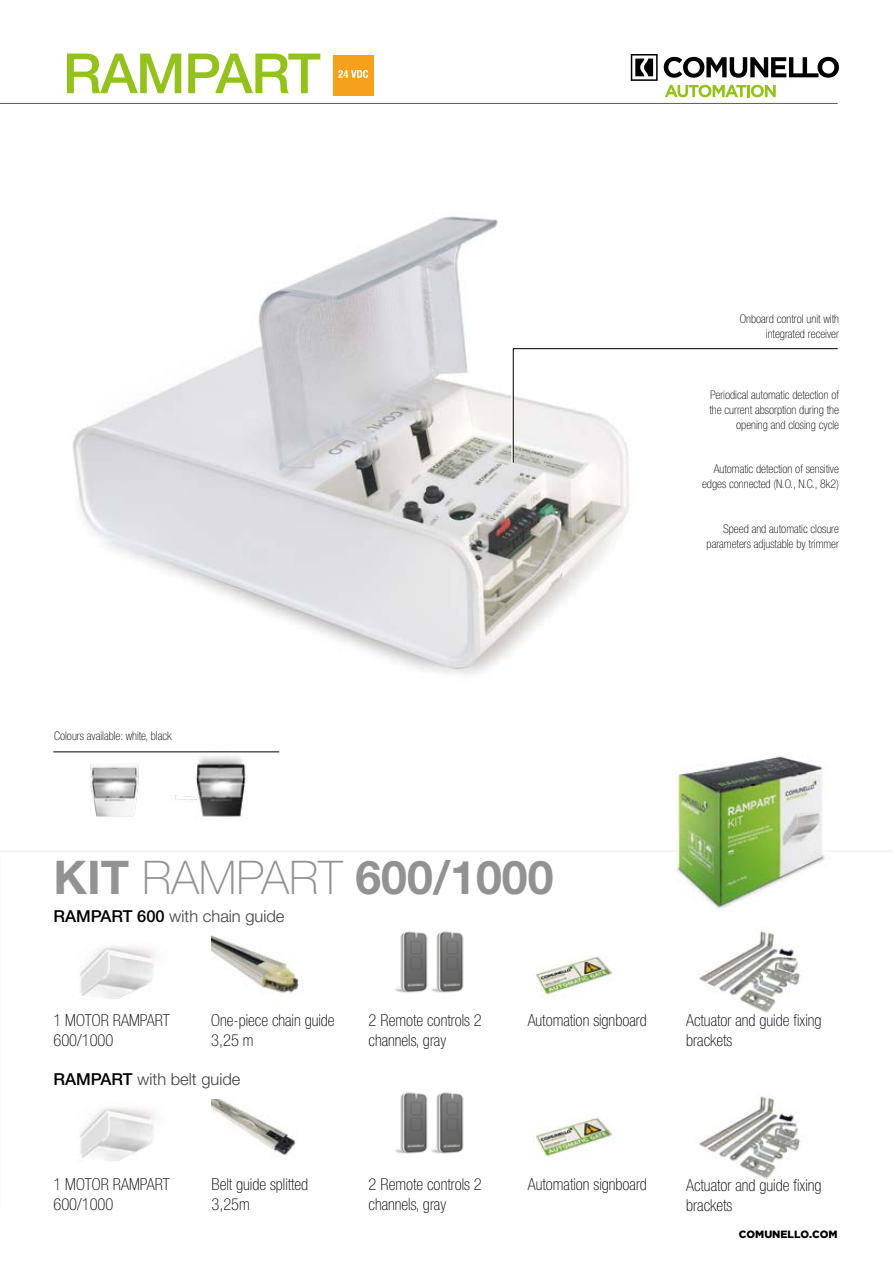
<style>
.page{position:relative;width:893px;height:1263px;background:#fff}
.page>*{position:absolute;margin:0;border:0;box-sizing:border-box;transform-origin:0 0}
.t1{font:500 55.5px "Helvetica Neue LT Std";letter-spacing:-.025em;color:#95c11f}
.t2{font:700 46.5px "Helvetica Neue LT Std";color:#929292}
.t3{font:100 condensed 16.5px/19.8px "Helvetica Neue LT Std";color:#000}
.t4{font:300 16.5px "Helvetica Neue LT Std";color:#404040}
.t5{font:100 condensed 12px/15px "Helvetica Neue LT Std";color:#000;text-align:right}
.t6{font:900 10.5px "Gotham";color:#000}
.s1{font-weight:100}
.s2{font-weight:500;color:#000}
</style>
<div class="page">
<img style="left:533px;top:956px;width:80px;height:42px">
<img style="left:533px;top:1117px;width:80px;height:40px">
<img style="left:80px;top:946px;width:75px;height:53px">
<img style="left:80px;top:1107px;width:75px;height:54px">
<img style="left:211px;top:935px;width:92px;height:58px">
<img style="left:212px;top:1099px;width:84px;height:57px">
<img style="left:699px;top:931px;width:102px;height:82px">
<img style="left:699px;top:1096px;width:102px;height:83px">
<img style="left:395px;top:1092px;width:33px;height:62px">
<img style="left:431px;top:1092px;width:33px;height:62px">
<img style="left:395px;top:931px;width:33px;height:62px">
<img style="left:431px;top:931px;width:33px;height:62px">
<img style="left:72px;top:212px;width:558px;height:465px">
<div style="left:333px;top:55px;width:41px;height:40px;background:#f6a11d"></div>
<svg style="left:338px;top:70px;width:30px;height:8px"></svg>
<hr style="left:0;top:850px;width:893px;height:2px;background:#f1f1ef">
<div style="left:512px;top:347px;width:327px;height:117px;background:#fff;opacity:.85"></div>
<svg style="left:513px;top:348px;width:325px;height:115px"></svg>
<img style="left:676px;top:756px;width:153px;height:154px">
<img style="left:90px;top:764px;width:49px;height:53px">
<img style="left:171px;top:756px;width:75px;height:61px">
<hr style="left:52px;top:750px;width:229px;height:3px;background:#fff;opacity:.85">
<hr style="left:53px;top:752px;width:226px;height:1px;background:#000">
<hr style="left:0;top:103px;width:838px;height:1px;background:#575756">
<svg style="left:664px;top:57px;width:175px;height:21px"></svg>
<svg style="left:631px;top:54px;width:27px;height:27px"></svg>
<svg style="left:665px;top:85px;width:111px;height:12px"></svg>
<h1 class="t1" style="left:63px;top:40px;width:260px">RAMPART</h1>
<p class="t5" style="left:740px;top:311px;width:101px">Onboard control unit with integrated receiver</p>
<p class="t5" style="left:709px;top:387px;width:131px">Periodical automatic detection of the current absorption during the opening and closing cycle</p>
<p class="t5" style="left:702px;top:461px;width:138px">Automatic detection of sensitive edges connected (N.O., N.C., 8k2)</p>
<p class="t5" style="left:707px;top:521px;width:134px">Speed and automatic closure parameters adjustable by trimmer</p>
<p class="t5" style="left:54px;top:728px;width:119px">Colours available: white, black</p>
<h2 class="t2" style="left:53px;top:848px;width:502px">KIT <span class="s1">RAMPART</span> 600/1000</h2>
<h3 class="t4" style="left:53px;top:906px;width:233px"><span class="s2">RAMPART 600</span> with chain guide</h3>
<h3 class="t3" style="left:53px;top:1010px;width:118px">1 MOTOR RAMPART<br>600/1000</h3>
<h3 class="t3" style="left:211px;top:1010px;width:125px">One-piece chain guide<br>3,25 m</h3>
<h3 class="t3" style="left:369px;top:1010px;width:115px">2 Remote controls 2 channels, gray</h3>
<h3 class="t3" style="left:528px;top:1010px;width:121px">Automation signboard</h3>
<h3 class="t3" style="left:686px;top:1010px;width:137px">Actuator and guide fixing brackets</h3>
<h3 class="t4" style="left:53px;top:1069px;width:189px"><span class="s2">RAMPART</span> with belt guide</h3>
<h3 class="t3" style="left:53px;top:1174px;width:118px">1 MOTOR RAMPART<br>600/1000</h3>
<h3 class="t3" style="left:211px;top:1174px;width:98px">Belt guide splitted<br>3,25m</h3>
<h3 class="t3" style="left:369px;top:1174px;width:115px">2 Remote controls 2 channels, gray</h3>
<h3 class="t3" style="left:528px;top:1174px;width:121px">Automation signboard</h3>
<h3 class="t3" style="left:686px;top:1175px;width:137px">Actuator and guide fixing brackets</h3>
<p class="t6" style="left:739px;top:1228px;width:100px">COMUNELLO.COM</p>
</div>
